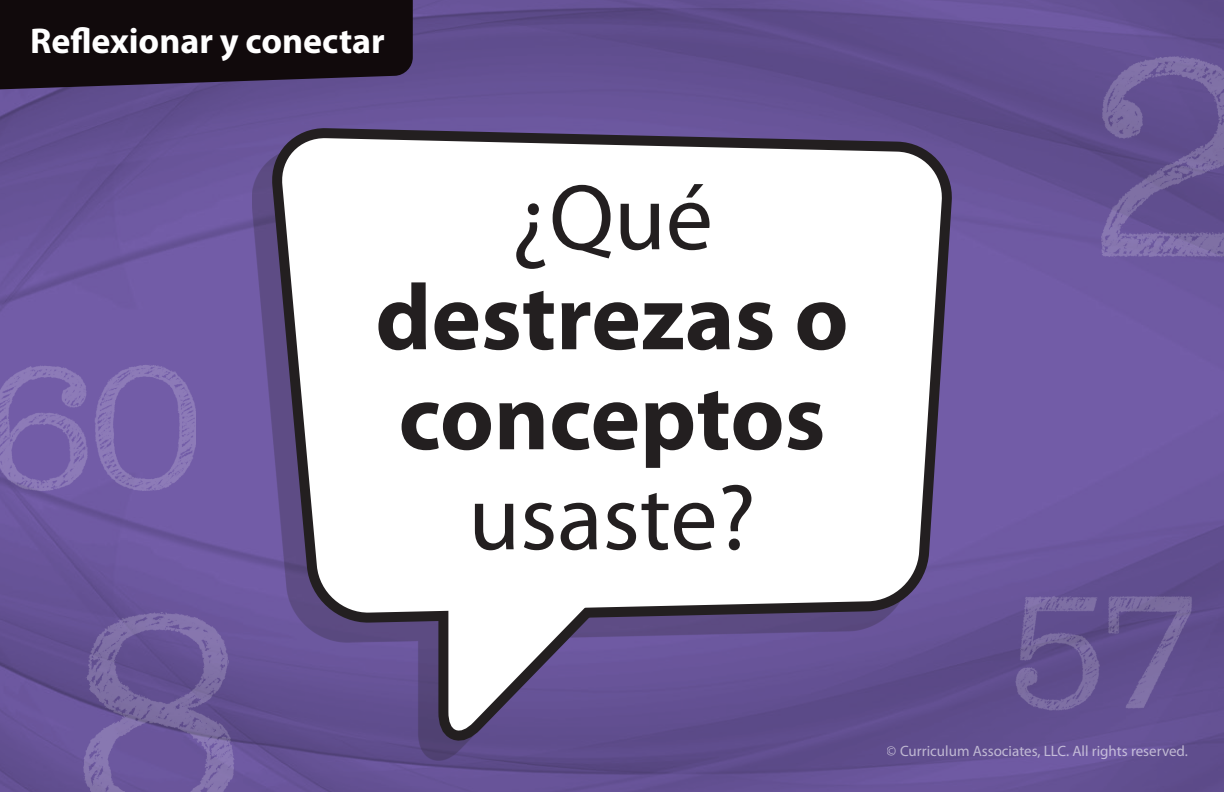
<style>
.page{position:relative;width:1224px;height:792px;background:#fff}
.page>*{position:absolute;margin:0;border:0;box-sizing:border-box;transform-origin:0 0}
.Myriad_47_50{font:700 94px/100px "Myriad Pro";color:#231f20;text-align:center}
.t1{font:700 36px "Myriad Pro";color:#fff}
.t2{font:15px "Myriad Pro";color:#fff}
.s1{font-weight:400}
</style>
<div class="page">
<img style="left:0;top:0;width:1224px;height:792px">
<img style="left:74px;top:607px;width:169px;height:185px">
<img style="left:1097px;top:50px;width:127px;height:216px">
<img style="left:0;top:356px;width:196px;height:145px">
<img style="left:1014px;top:587px;width:85px;height:131px">
<img style="left:1099px;top:587px;width:95px;height:131px">
<div style="left:252px;top:148px;width:680px;height:613px;background:#231f20;opacity:.25"></div>
<svg style="left:280px;top:118px;width:685px;height:503px;background:#604e8a"></svg>
<svg style="left:280px;top:138px;width:663px;height:475px"></svg>
<svg style="left:428px;top:554px;width:206px;height:183px"></svg>
<svg style="left:0;top:0;width:413px;height:94px;background:#1b121c"></svg>
<h2 class="t1" style="left:30px;top:21px;width:356px">Reflexionar y conectar</h2>
<p class="Myriad_47_50" style="left:375px;top:169px;width:475px"><span class="s1">¿Qué </span>destrezas o conceptos <span class="s1">usaste?</span></p>
<p class="t2" style="left:887px;top:743px;width:303px">© Curriculum Associates, LLC. All rights reserved.</p>
</div>
